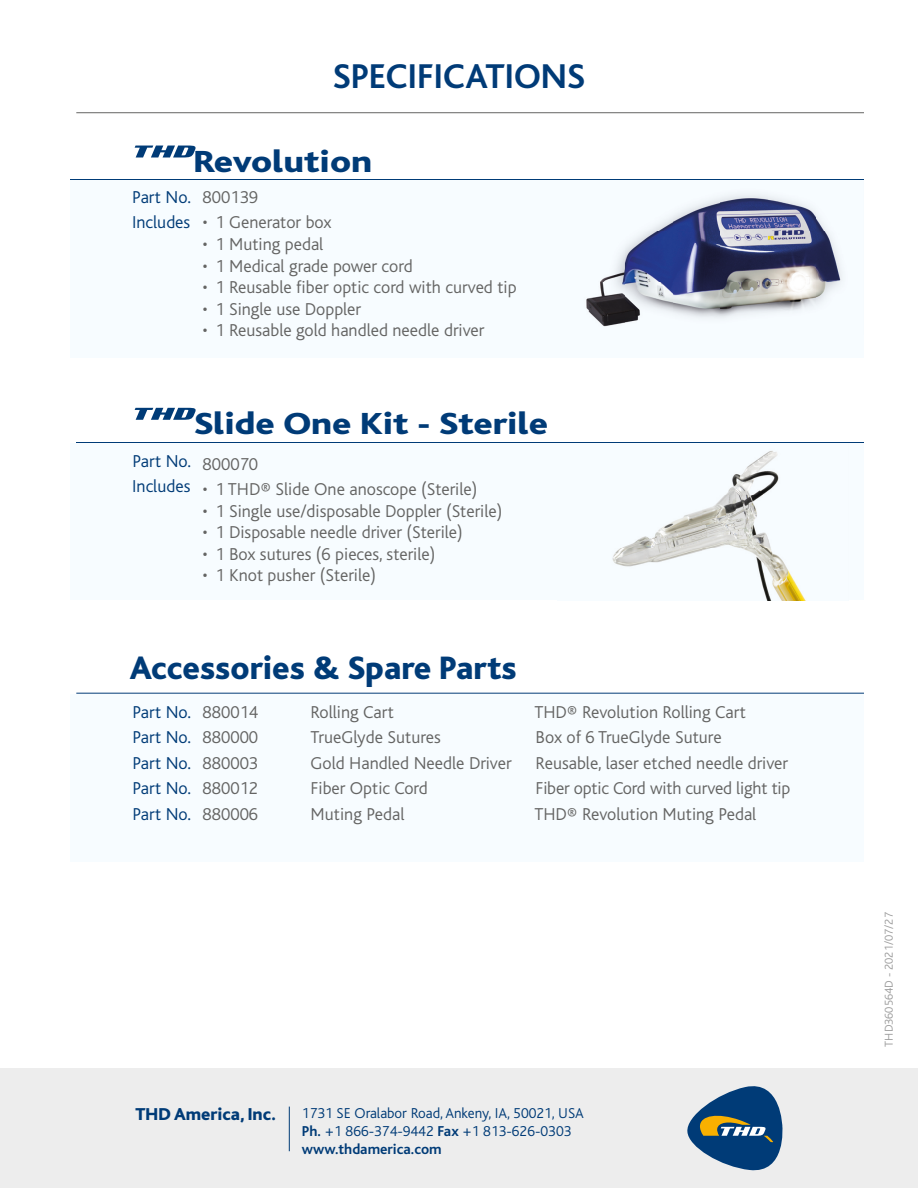
<style>
.page{position:relative;width:918px;height:1188px;background:#fff}
.page>*{position:absolute;margin:0;border:0;box-sizing:border-box;transform-origin:0 0}
.t1{font:700 36px "Bliss";color:#003b77}
.t2{font:800 33.9px "Bliss";color:#003b77}
.t3{font:800 31.95px "Bliss";color:#003b77;scale:1.17 1}
.t4{font:300 18px "Bliss";color:#646463}
.t5{font:300 18px/25.3px "Bliss";color:#003b77}
.t6{font:800 18px "Bliss";color:#003b77}
.t7{font:300 15px/18px "Bliss";color:#003b77}
.t8{font:300 12px "Bliss";color:#9d9d9d}
.s1{font-weight:700}
</style>
<div class="page">
<div style="left:0;top:1068px;width:918px;height:120px;background:#ededed"></div>
<svg style="left:687px;top:1086px;width:96px;height:84px"></svg>
<hr style="left:289px;top:1107px;width:1px;height:44px;background:#003b77">
<hr style="left:76px;top:112px;width:788px;height:1px;background:#646463">
<div style="left:70px;top:443px;width:794px;height:157px;background:#f7fcff"></div>
<hr style="left:76px;top:442px;width:788px;height:1px;background:#003b77">
<div style="left:70px;top:180px;width:794px;height:178px;background:#f7fcff"></div>
<hr style="left:70px;top:180px;width:794px;height:1px;background:#003b77">
<svg style="left:135px;top:146px;width:61px;height:12px"></svg>
<svg style="left:135px;top:408px;width:61px;height:12px"></svg>
<img style="left:578px;top:180px;width:286px;height:147px">
<img style="left:612px;top:451px;width:193px;height:149px">
<div style="left:70px;top:694px;width:794px;height:167px;background:#f7fcff"></div>
<hr style="left:76px;top:693px;width:788px;height:1px;background:#003b77">
<h1 class="t1" style="left:333px;top:58px;width:254px">SPECIFICATIONS</h1>
<h3 class="t3" style="left:194px;top:145px;width:154px">Revolution</h3>
<p class="t5" style="left:132px;top:185px;width:60px">Part No.<br>Includes</p>
<p class="t4" style="left:203px;top:188px;width:57px">800139</p>
<p class="t4" style="left:203px;top:213px;width:130px">• 1 Generator box</p>
<p class="t4" style="left:203px;top:235px;width:122px">• 1 Muting pedal</p>
<p class="t4" style="left:203px;top:256px;width:212px">• 1 Medical grade power cord</p>
<p class="t4" style="left:203px;top:278px;width:316px">• 1 Reusable fiber optic cord with curved tip</p>
<p class="t4" style="left:203px;top:299px;width:160px">• 1 Single use Doppler</p>
<p class="t4" style="left:203px;top:321px;width:283px">• 1 Reusable gold handled needle driver</p>
<h3 class="t3" style="left:194px;top:407px;width:304px">Slide One Kit - Sterile</h3>
<p class="t5" style="left:132px;top:448px;width:60px">Part No.<br>Includes</p>
<p class="t4" style="left:203px;top:454px;width:57px">800070</p>
<p class="t4" style="left:203px;top:480px;width:276px">• 1 THD® Slide One anoscope (Sterile)</p>
<p class="t4" style="left:203px;top:501px;width:301px">• 1 Single use/disposable Doppler (Sterile)</p>
<p class="t4" style="left:203px;top:523px;width:262px">• 1 Disposable needle driver (Sterile)</p>
<p class="t4" style="left:203px;top:544px;width:234px">• 1 Box sutures (6 pieces, sterile)</p>
<p class="t4" style="left:203px;top:566px;width:175px">• 1 Knot pusher (Sterile)</p>
<h2 class="t2" style="left:130px;top:650px;width:388px">Accessories &amp; Spare Parts</h2>
<p class="t5" style="left:132px;top:700px;width:60px;text-align:justify">Part No.<br>Part No.<br>Part No.<br>Part No.<br>Part No.</p>
<p class="t4" style="left:203px;top:703px;width:57px">880014</p>
<p class="t4" style="left:311px;top:703px;width:85px">Rolling Cart</p>
<p class="t4" style="left:534px;top:703px;width:213px">THD® Revolution Rolling Cart</p>
<p class="t4" style="left:203px;top:728px;width:57px">880000</p>
<p class="t4" style="left:311px;top:728px;width:132px">TrueGlyde Sutures</p>
<p class="t4" style="left:536px;top:728px;width:188px">Box of 6 TrueGlyde Suture</p>
<p class="t4" style="left:203px;top:753px;width:57px">880003</p>
<p class="t4" style="left:311px;top:753px;width:203px">Gold Handled Needle Driver</p>
<p class="t4" style="left:536px;top:753px;width:254px">Reusable, laser etched needle driver</p>
<p class="t4" style="left:203px;top:779px;width:57px">880012</p>
<p class="t4" style="left:311px;top:779px;width:119px">Fiber Optic Cord</p>
<p class="t4" style="left:536px;top:779px;width:256px">Fiber optic Cord with curved light tip</p>
<p class="t4" style="left:203px;top:804px;width:57px">880006</p>
<p class="t4" style="left:311px;top:804px;width:95px">Muting Pedal</p>
<p class="t4" style="left:534px;top:804px;width:223px">THD® Revolution Muting Pedal</p>
<p class="t6" style="left:135px;top:1105px;width:142px">THD America, Inc.</p>
<p class="t7" style="left:302px;top:1104px;width:283px">1731 SE Oralabor Road, Ankeny, IA, 50021, USA<br><span class="s1">Ph.</span> +1 866-374-9442 <span class="s1">Fax</span> +1 813-626-0303 <span class="s1">www.thdamerica.com</span></p>
<p class="t8" style="left:883px;top:1047px;width:136px;rotate:-90deg">THD360564D - 2021/07/27</p>
</div>
